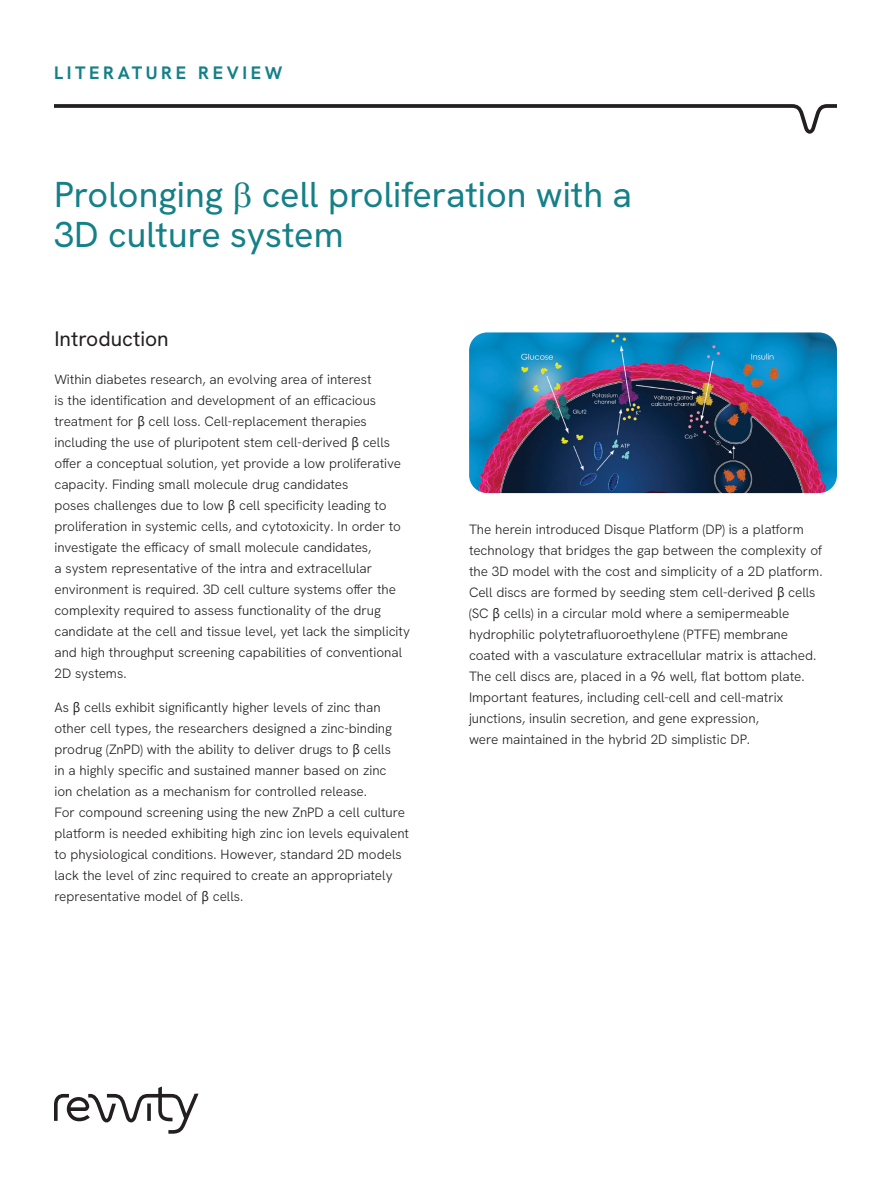
<style>
.page{position:relative;width:891px;height:1188px;background:#fff}
.page>*{position:absolute;margin:0;border:0;box-sizing:border-box;transform-origin:0 0}
.Intro_head{font:36px/40.5px "Hanken Grotesk";color:#148087}
.Intro_Subhead{font:21px "Hanken Grotesk";color:#231f20}
.Band_Text{font:700 18px "Hanken Grotesk";letter-spacing:.2em;color:#148087}
.Body_Copy{font:300 13.5px/21px "Hanken Grotesk";color:#231f20}
</style>
<div class="page">
<svg style="left:54px;top:104px;width:783px;height:30px"></svg>
<svg style="left:54px;top:1086px;width:145px;height:48px"></svg>
<img style="left:469px;top:332px;width:368px;height:161px">
<p class="Band_Text" style="left:54px;top:61px;width:230px">LITERATURE REVIEW</p>
<p class="Intro_head" style="left:54px;top:173px;width:579px">Prolonging cell proliferation with a<br>3D culture system</p>
<p class="Intro_Subhead" style="left:54px;top:326px;width:116px">Introduction</p>
<p class="Body_Copy" style="left:54px;top:368px;width:357px">Within diabetes research, an evolving area of interest<br>is the identification and development of an efficacious treatment for cell loss. Cell-replacement therapies including the use of pluripotent stem cell-derived cells offer a conceptual solution, yet provide a low proliferative capacity. Finding small molecule drug candidates<br>poses challenges due to low cell specificity leading to proliferation in systemic cells, and cytotoxicity. In order to investigate the efficacy of small molecule candidates,<br>a system representative of the intra and extracellular environment is required. 3D cell culture systems offer the complexity required to assess functionality of the drug candidate at the cell and tissue level, yet lack the simplicity and high throughput screening capabilities of conventional 2D systems.</p>
<p class="Body_Copy" style="left:54px;top:697px;width:356px">As cells exhibit significantly higher levels of zinc than other cell types, the researchers designed a zinc-binding prodrug (ZnPD) with the ability to deliver drugs to cells<br>in a highly specific and sustained manner based on zinc<br>ion chelation as a mechanism for controlled release.<br>For compound screening using the new ZnPD a cell culture platform is needed exhibiting high zinc ion levels equivalent to physiological conditions. However, standard 2D models lack the level of zinc required to create an appropriately representative model of cells.</p>
<p class="Body_Copy" style="left:469px;top:518px;width:355px">The herein introduced Disque Platform (DP) is a platform technology that bridges the gap between the complexity of the 3D model with the cost and simplicity of a 2D platform.<br>Cell discs are formed by seeding stem cell-derived cells (SC cells) in a circular mold where a semipermeable hydrophilic polytetrafluoroethylene (PTFE) membrane coated with a vasculature extracellular matrix is attached.<br>The cell discs are, placed in a 96 well, flat bottom plate.<br>Important features, including cell-cell and cell-matrix junctions, insulin secretion, and gene expression,<br>were maintained in the hybrid 2D simplistic DP.</p>
</div>
